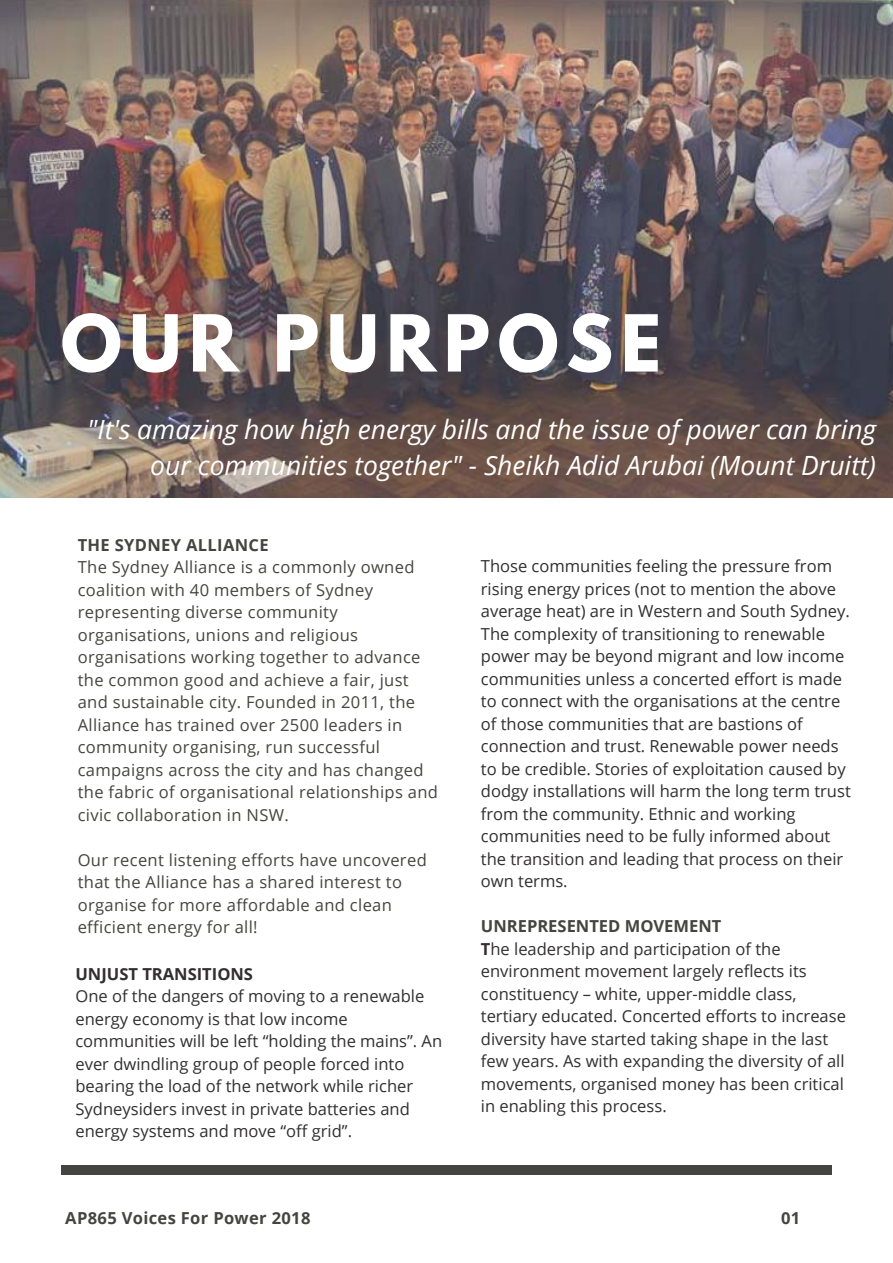
<style>
.page{position:relative;width:893px;height:1263px;background:#fff}
.page>*{position:absolute;margin:0;border:0;box-sizing:border-box;transform-origin:0 0}
.t1{font:700 69.6px "League Spartan";letter-spacing:.11em;color:#fff}
.t2{font:italic 26.55px/36px "Open Sans";color:#fff;text-align:right}
.t3{font:16.5px/22.5px "Open Sans";color:#312f30}
.t4{font:16.5px/22.5px "Open Sans";letter-spacing:.02em;color:#444440}
.t5{font:700 16.5px "Open Sans";letter-spacing:.02em;color:#444440}
.t6{font:700 16.5px "Open Sans";color:#312f30}
.s1{font-weight:700;color:#444440}
.s2{font-weight:700}
</style>
<div class="page">
<img style="left:0;top:0;width:893px;height:498px">
<div style="left:61px;top:1165px;width:771px;height:9px;background:#444440"></div>
<h1 class="t1" style="left:61px;top:309px;width:602px">OUR PURPOSE</h1>
<h2 class="t2" style="left:87px;top:411px;width:790px">"It's amazing how high energy bills and the issue of power can bring our communities together" - Sheikh Adid Arubai (Mount Druitt)</h2>
<p class="t5" style="left:78px;top:533px;width:192px">THE SYDNEY ALLIANCE</p>
<p class="t4" style="left:78px;top:555px;width:362px">The Sydney Alliance is a commonly owned coalition with 40 members of Sydney representing diverse community organisations, unions and religious organisations working together to advance the common good and achieve a fair, just and sustainable city. Founded in 2011, the Alliance has trained over 2500 leaders in community organising, run successful campaigns across the city and has changed the fabric of organisational relationships and civic collaboration in NSW.</p>
<p class="t4" style="left:78px;top:848px;width:351px">Our recent listening efforts have uncovered that the Alliance has a shared interest to organise for more affordable and clean efficient energy for all!</p>
<p class="t6" style="left:75px;top:962px;width:179px">UNJUST TRANSITIONS</p>
<p class="t3" style="left:75px;top:984px;width:368px">One of the dangers of moving to a renewable energy economy is that low income communities will be left “holding the mains”. An ever dwindling group of people forced into bearing the load of the network while richer Sydneysiders invest in private batteries and energy systems and move “off grid”.</p>
<p class="t3" style="left:481px;top:554px;width:371px">Those communities feeling the pressure from rising energy prices (not to mention the above average heat) are in Western and South Sydney.<br>The complexity of transitioning to renewable power may be beyond migrant and low income communities unless a concerted effort is made to connect with the organisations at the centre of those communities that are bastions of connection and trust. Renewable power needs to be credible. Stories of exploitation caused by dodgy installations will harm the long term trust from the community. Ethnic and working communities need to be fully informed about the transition and leading that process on their own terms.</p>
<p class="t3" style="left:481px;top:915px;width:367px"><span class="s1">UNREPRESENTED MOVEMENT<br></span><span class="s2">T</span>he leadership and participation of the environment movement largely reflects its constituency – white, upper-middle class, tertiary educated. Concerted efforts to increase diversity have started taking shape in the last few years. As with expanding the diversity of all movements, organised money has been critical in enabling this process.</p>
<p class="t5" style="left:65px;top:1206px;width:247px">AP865 Voices For Power 2018</p>
<p class="t5" style="left:781px;top:1206px;width:21px">01</p>
</div>
